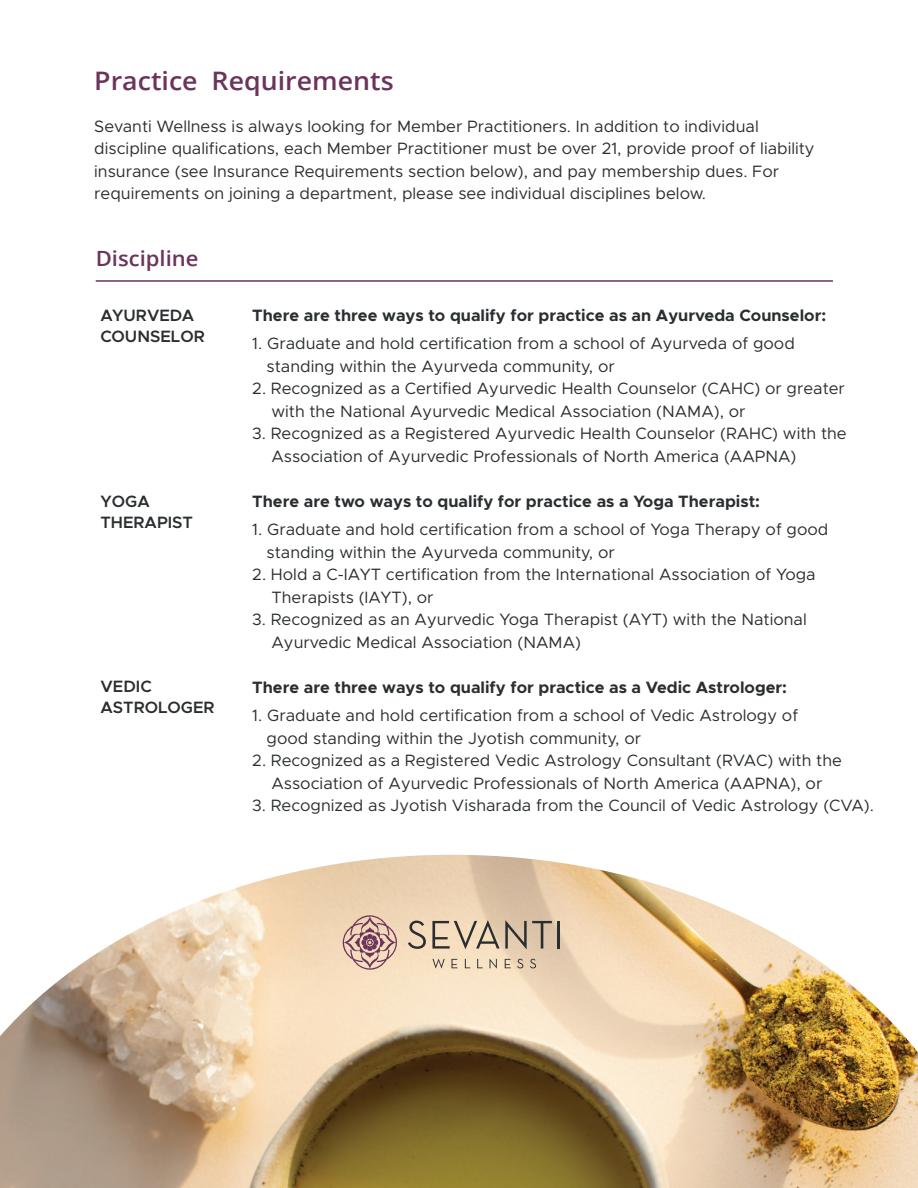
<style>
.page{position:relative;width:918px;height:1188px;background:#fff}
.page>*{position:absolute;margin:0;border:0;box-sizing:border-box;transform-origin:0 0}
.t1{font:600 25.5px "Open Sans";color:#6c345c;scale:1.05 1}
.t2{font:600 21px "Open Sans";color:#6c345c;scale:1.05 1}
.t3{font:16.5px/22.5px "Metropolis";color:#2a2e30}
.t4{font:700 16.5px "Metropolis";color:#2a2e30}
.t5{font:600 16.5px/21px "Metropolis";color:#2a2e30}
</style>
<div class="page">
<img style="left:0;top:855px;width:918px;height:333px">
<hr style="left:96px;top:280px;width:737px;height:2px;background:#6c345c">
<svg style="left:408px;top:921px;width:18px;height:28px"></svg>
<svg style="left:432px;top:920px;width:120px;height:29px;background:#beac96"></svg>
<hr style="left:558px;top:921px;width:2px;height:28px;background:#2a2e30">
<svg style="left:343px;top:915px;width:54px;height:55px;background:#cba99e"></svg>
<svg style="left:432px;top:959px;width:13px;height:9px"></svg>
<svg style="left:452px;top:959px;width:5px;height:9px"></svg>
<svg style="left:465px;top:959px;width:5px;height:9px"></svg>
<svg style="left:477px;top:959px;width:6px;height:9px"></svg>
<svg style="left:490px;top:959px;width:7px;height:9px"></svg>
<svg style="left:505px;top:959px;width:6px;height:9px"></svg>
<svg style="left:517px;top:959px;width:6px;height:9px"></svg>
<svg style="left:530px;top:959px;width:6px;height:9px"></svg>
<h1 class="t1" style="left:94px;top:64px;width:287px">Practice Requirements</h1>
<p class="t3" style="left:94px;top:115px;width:722px">Sevanti Wellness is always looking for Member Practitioners. In addition to individual discipline qualifications, each Member Practitioner must be over 21, provide proof of liability insurance (see Insurance Requirements section below), and pay membership dues. For requirements on joining a department, please see individual disciplines below.</p>
<p class="t2" style="left:96px;top:244px;width:99px">Discipline</p>
<p class="t5" style="left:100px;top:304px;width:106px">AYURVEDA<br>COUNSELOR</p>
<p class="t5" style="left:100px;top:491px;width:94px">YOGA<br>THERAPIST</p>
<p class="t5" style="left:100px;top:676px;width:116px">VEDIC<br>ASTROLOGER</p>
<p class="t4" style="left:252px;top:304px;width:575px">There are three ways to qualify for practice as an Ayurveda Counselor:</p>
<p class="t3" style="left:267px;top:332px;width:530px;text-indent:-14px">1. Graduate and hold certification from a school of Ayurveda of good standing within the Ayurveda community, or</p>
<p class="t3" style="left:271px;top:377px;width:575px;text-indent:-19px">2. Recognized as a Certified Ayurvedic Health Counselor (CAHC) or greater with the National Ayurvedic Medical Association (NAMA), or</p>
<p class="t3" style="left:271px;top:422px;width:577px;text-indent:-19px">3. Recognized as a Registered Ayurvedic Health Counselor (RAHC) with the<br>Association of Ayurvedic Professionals of North America (AAPNA)</p>
<p class="t4" style="left:252px;top:491px;width:509px">There are two ways to qualify for practice as a Yoga Therapist:</p>
<p class="t3" style="left:267px;top:518px;width:563px;text-indent:-14px">1. Graduate and hold certification from a school of Yoga Therapy of good standing within the Ayurveda community, or</p>
<p class="t3" style="left:271px;top:563px;width:546px;text-indent:-19px">2. Hold a C-IAYT certification from the International Association of Yoga<br>Therapists (IAYT), or</p>
<p class="t3" style="left:271px;top:608px;width:537px;text-indent:-19px">3. Recognized as an Ayurvedic Yoga Therapist (AYT) with the National<br>Ayurvedic Medical Association (NAMA)</p>
<p class="t4" style="left:252px;top:677px;width:536px">There are three ways to qualify for practice as a Vedic Astrologer:</p>
<p class="t3" style="left:267px;top:704px;width:533px;text-indent:-14px">1. Graduate and hold certification from a school of Vedic Astrology of good standing within the Jyotish community, or</p>
<p class="t3" style="left:252px;top:749px;width:591px;text-align:center">2. Recognized as a Registered Vedic Astrology Consultant (RVAC) with the<br>Association of Ayurvedic Professionals of North America (AAPNA), or</p>
<p class="t3" style="left:252px;top:794px;width:623px">3. Recognized as Jyotish Visharada from the Council of Vedic Astrology (CVA).</p>
</div>
